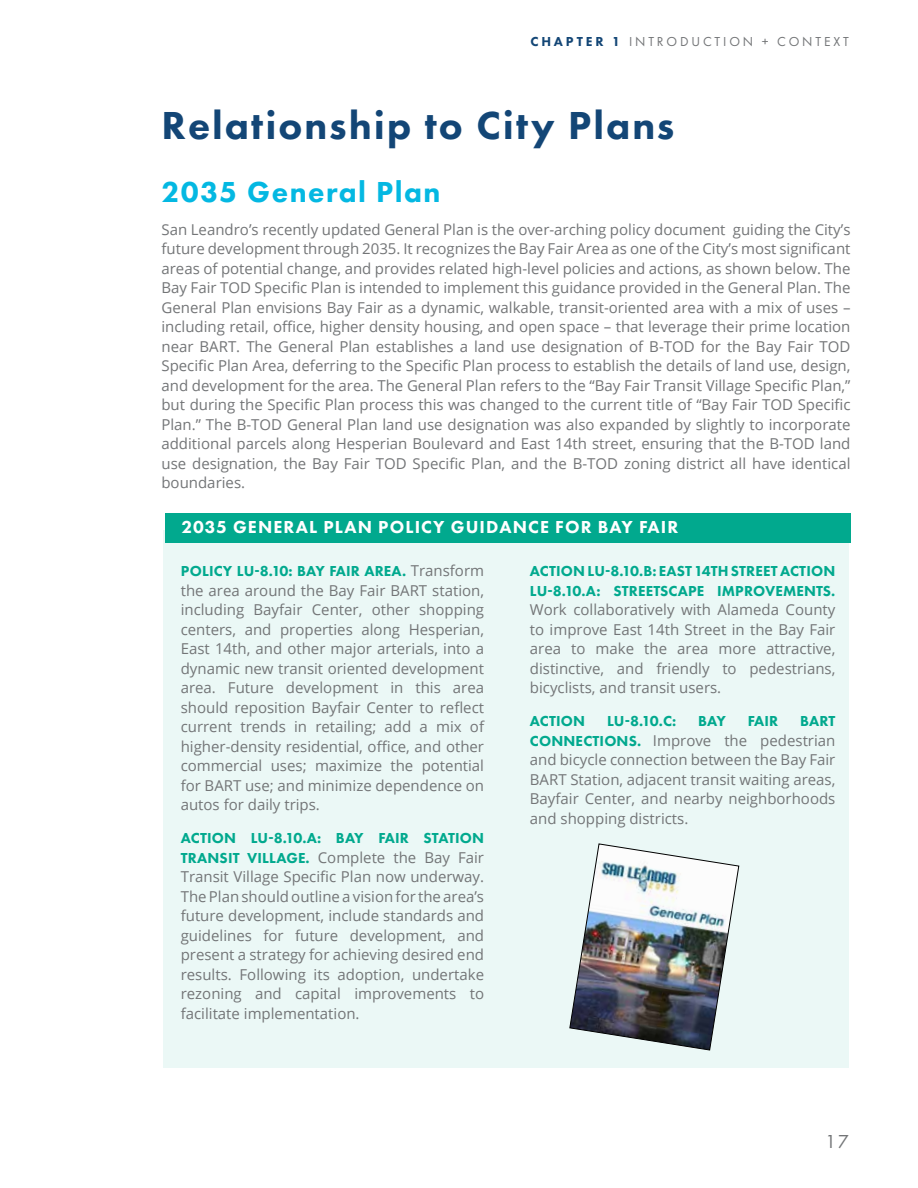
<style>
.page{position:relative;width:918px;height:1188px;background:#fff}
.page>*{position:absolute;margin:0;border:0;box-sizing:border-box;transform-origin:0 0}
.t1{font:800 40.5px "Futura PT";letter-spacing:.05em;color:#134676}
.t2{font:800 30px "Futura PT";letter-spacing:.05em;color:#04b8e2}
.t3{font:19.5px "Futura PT";color:#737577}
.t4{font:800 18px "Futura PT";letter-spacing:.06em;color:#fff}
.t5{font:15px/19.5px "Open Sans";color:#737577;text-align:justify}
.t6{font:800 15px/19.5px "Futura PT";letter-spacing:.01em;color:#01a98e}
.t7{font:13.5px "Futura PT";letter-spacing:.21em;color:#737577}
.s1{font-weight:800;color:#134676}
.s2{font-family:"Open Sans";font-weight:400;color:#737577}
.s3{font-family:"Futura PT";font-weight:800;color:#01a98e}
</style>
<div class="page">
<div style="left:163px;top:530px;width:686px;height:537px;background:#ebf8f6"></div>
<div style="left:165px;top:513px;width:685px;height:29px;background:#01a98e"></div>
<img style="left:569px;top:844px;width:170px;height:206px">
<p class="t7" style="left:530px;top:34px;width:320px"><span class="s1">CHAPTER 1</span> INTRODUCTION + CONTEXT</p>
<h1 class="t1" style="left:161px;top:100px;width:515px">Relationship to City Plans</h1>
<h2 class="t2" style="left:161px;top:173px;width:281px">2035 General Plan</h2>
<p class="t5" style="left:161px;top:219px;width:691px">San Leandro’s recently updated General Plan is the over-arching policy document guiding the City’s future development through 2035. It recognizes the Bay Fair Area as one of the City’s most significant areas of potential change, and provides related high-level policies and actions, as shown below. The Bay Fair TOD Specific Plan is intended to implement this guidance provided in the General Plan. The General Plan envisions Bay Fair as a dynamic, walkable, transit-oriented area with a mix of uses – including retail, office, higher density housing, and open space – that leverage their prime location near BART. The General Plan establishes a land use designation of B-TOD for the Bay Fair TOD Specific Plan Area, deferring to the Specific Plan process to establish the details of land use, design, and development for the area. The General Plan refers to the “Bay Fair Transit Village Specific Plan,” but during the Specific Plan process this was changed to the current title of “Bay Fair TOD Specific Plan.” The B-TOD General Plan land use designation was also expanded by slightly to incorporate additional parcels along Hesperian Boulevard and East 14th street, ensuring that the B-TOD land use designation, the Bay Fair TOD Specific Plan, and the B-TOD zoning district all have identical boundaries.</p>
<p class="t4" style="left:182px;top:516px;width:498px">2035 GENERAL PLAN POLICY GUIDANCE FOR BAY FAIR</p>
<p class="t6" style="left:181px;top:561px;width:305px">POLICY LU-8.10: BAY FAIR AREA. <span class="s2">Transform</span></p>
<p class="t5" style="left:181px;top:580px;width:305px">the area around the Bay Fair BART station, including Bayfair Center, other shopping centers, and properties along Hesperian, East 14th, and other major arterials, into a dynamic new transit oriented development area. Future development in this area should reposition Bayfair Center to reflect current trends in retailing; add a mix of higher-density residential, office, and other commercial uses; maximize the potential for BART use; and minimize dependence on autos for daily trips.</p>
<p class="t6" style="left:181px;top:828px;width:305px">ACTION LU-8.10.A: BAY FAIR STATION</p>
<p class="t5" style="left:181px;top:847px;width:305px"><span class="s3">TRANSIT VILLAGE.</span> Complete the Bay Fair Transit Village Specific Plan now underway.<br>The Plan should outline a vision for the area’s future development, include standards and guidelines for future development, and present a strategy for achieving desired end results. Following its adoption, undertake rezoning and capital improvements to facilitate implementation.</p>
<p class="t6" style="left:530px;top:561px;width:307px">ACTION LU-8.10.B: EAST 14TH STREET ACTION<br>LU-8.10.A: STREETSCAPE IMPROVEMENTS.</p>
<p class="t5" style="left:530px;top:600px;width:307px">Work collaboratively with Alameda County to improve East 14th Street in the Bay Fair area to make the area more attractive, distinctive, and friendly to pedestrians, bicyclists, and transit users.</p>
<p class="t6" style="left:530px;top:711px;width:57px">ACTION</p>
<p class="t6" style="left:607px;top:711px;width:71px">LU-8.10.C:</p>
<p class="t6" style="left:698px;top:711px;width:29px">BAY</p>
<p class="t6" style="left:748px;top:711px;width:32px">FAIR</p>
<p class="t6" style="left:800px;top:711px;width:37px">BART</p>
<p class="t5" style="left:530px;top:730px;width:307px"><span class="s3">CONNECTIONS.</span> Improve the pedestrian and bicycle connection between the Bay Fair BART Station, adjacent transit waiting areas, Bayfair Center, and nearby neighborhoods and shopping districts.</p>
<h3 class="t3" style="left:825px;top:1130px;width:25px">17</h3>
</div>
